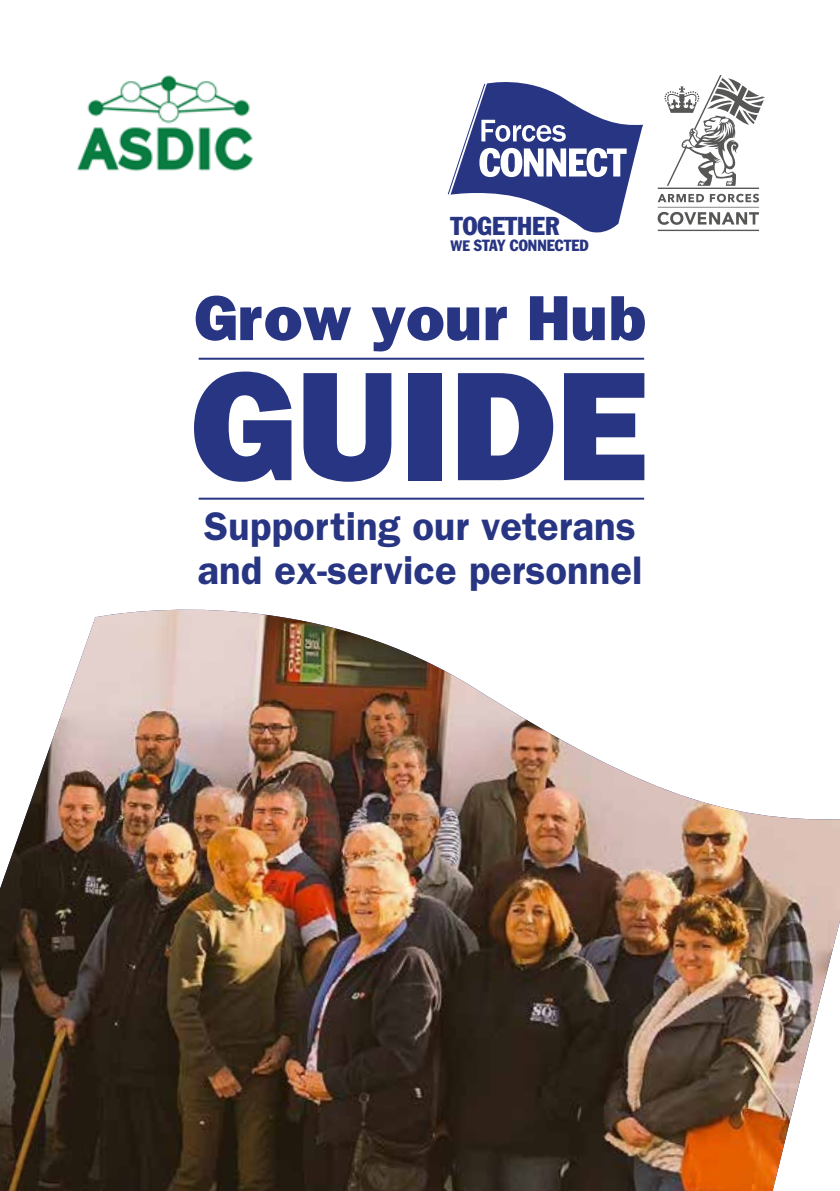
<style>
.page{position:relative;width:840px;height:1191px;background:#fff}
.page>*{position:absolute;margin:0;border:0;box-sizing:border-box;transform-origin:0 0}
.t1{font:800 156px "Franklin Gothic";color:#283583}
.t2{font:800 64px "Franklin Gothic";color:#283583}
.t3{font:600 40px/44px "Franklin Gothic";color:#283583}
.t4{font:condensed 25.4px "Franklin Gothic";color:#283583}
.t5{font:condensed 16px "Franklin Gothic";color:#283583}
.s1{font-size:14.8px}
</style>
<div class="page">
<svg style="left:657px;top:75px;width:107px;height:156px"></svg>
<svg style="left:447px;top:82px;width:195px;height:151px"></svg>
<img style="left:0;top:609px;width:839px;height:582px">
<hr style="left:198px;top:358px;width:445px;height:2px;background:#283583">
<hr style="left:198px;top:497px;width:445px;height:2px;background:#283583">
<img style="left:77px;top:75px;width:176px;height:97px">
<p class="t4" style="left:450px;top:211px;width:110px">TOGETHER</p>
<p class="t5" style="left:450px;top:236px;width:139px"><span class="s1">WE</span> STAY CONNECTED</p>
<h2 class="t2" style="left:194px;top:280px;width:453px">Grow your Hub</h2>
<h1 class="t1" style="left:190px;top:335px;width:460px">GUIDE</h1>
<p class="t3" style="left:197px;top:504px;width:446px">Supporting our veterans and ex-service personnel</p>
</div>
